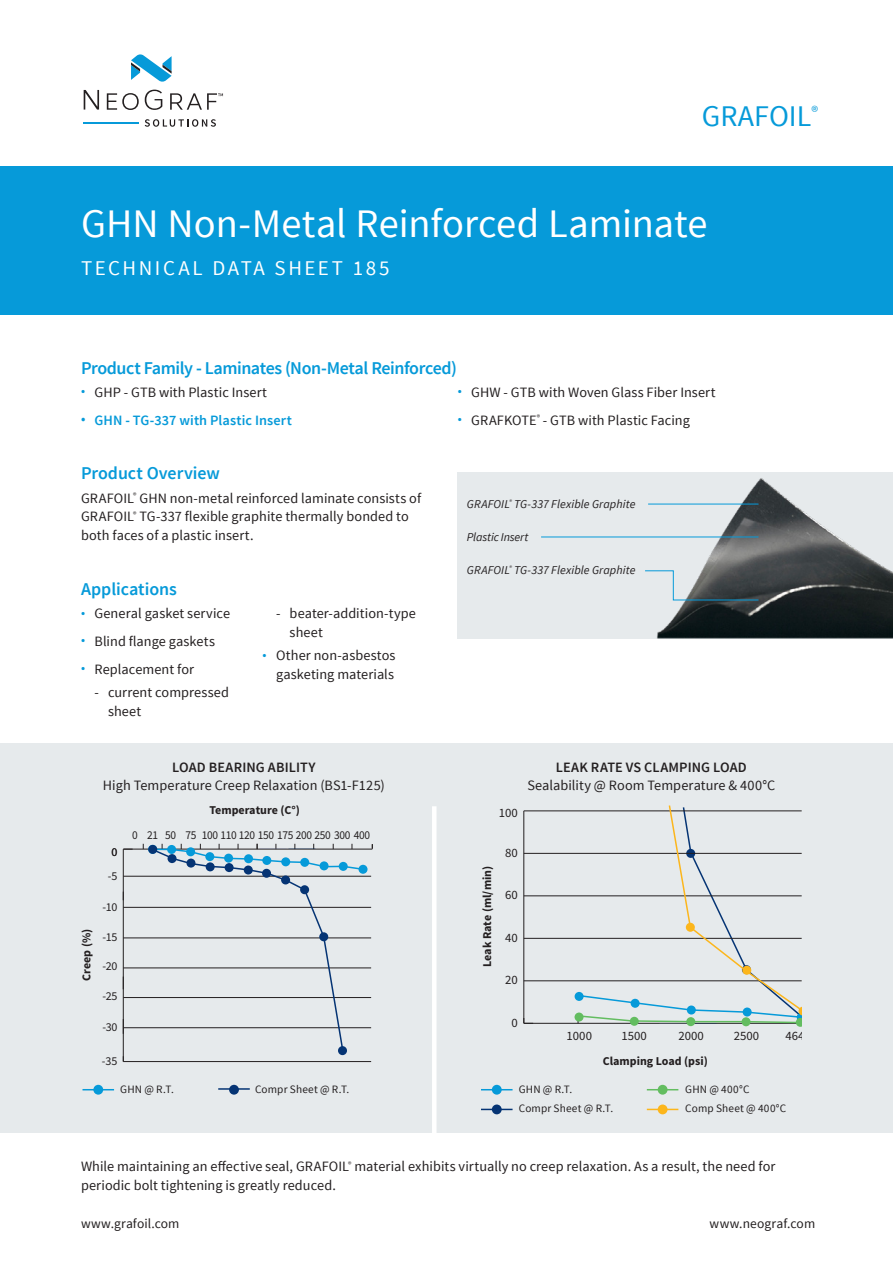
<style>
.page{position:relative;width:893px;height:1263px;background:#fff}
.page>*{position:absolute;margin:0;border:0;box-sizing:border-box;transform-origin:0 0}
.t1{font:40.5px "Source Sans Pro";color:#fff}
.t2{font:30px "Source Sans Pro";color:#069ad9}
.Subtitle{font:21px "Source Sans Pro";letter-spacing:.12em;color:#fff}
.Headline{font:600 18px "Source Sans Pro";letter-spacing:-.02em;color:#069ad9}
.Body_Copy{font:14.25px/18.8px "Source Sans Pro";letter-spacing:.005em;color:#231f20}
.Bullet{font:14.25px/18.8px "Source Sans Pro";letter-spacing:.005em;color:#231f20}
.Chart_Catagories_X-A{font:14.25px "Source Sans Pro";letter-spacing:.005em;color:#231f20}
.Chart_Catagories_X-A-2{font:600 14.25px "Source Sans Pro";letter-spacing:.005em;color:#231f20}
.Bullet-2{font:600 14.25px "Source Sans Pro";letter-spacing:.005em;color:#069ad9}
.Body_Copy-2{font:13.5px "Source Sans Pro";letter-spacing:.01em;color:#231f20}
.t3{font:12.75px "Source Sans Pro";color:#231f20}
.t4{font:700 12px "Source Sans Pro";color:#231f20}
.t5{font:12px "Source Sans Pro";letter-spacing:-.03em;color:#231f20;scale:.95 1}
.t6{font:italic 12px "Source Sans Pro";letter-spacing:.01em;color:#231f20}
.t7{font:12px/24px "Source Sans Pro";letter-spacing:-.03em;color:#231f20;text-align:center}
.t8{font:italic 12px "Source Sans Pro";letter-spacing:-.01em;color:#231f20}
.Notes{font:11.25px "Source Sans Pro";letter-spacing:.015em;color:#231f20}
.s1{font-size:13.5px;color:#069ad9}
.s2{font-size:13.5px}
</style>
<div class="page">
<div style="left:0;top:166px;width:893px;height:149px;background:#069ad9"></div>
<hr style="left:84px;top:122px;width:55px;height:2px;background:#069ad9">
<svg style="left:84px;top:90px;width:15px;height:20px"></svg>
<svg style="left:107px;top:93px;width:32px;height:17px"></svg>
<svg style="left:145px;top:90px;width:17px;height:20px"></svg>
<svg style="left:145px;top:119px;width:71px;height:8px"></svg>
<svg style="left:131px;top:54px;width:41px;height:28px"></svg>
<svg style="left:170px;top:93px;width:53px;height:17px"></svg>
<div style="left:458px;top:472px;width:435px;height:167px;background:#e6eaec"></div>
<img style="left:644px;top:478px;width:249px;height:161px">
<hr style="left:648px;top:504px;width:110px;height:1px;background:#069ad9">
<svg style="left:644px;top:570px;width:115px;height:31px"></svg>
<hr style="left:541px;top:537px;width:217px;height:1px;background:#069ad9">
<div style="left:0;top:743px;width:893px;height:389px;background:#e6eaec"></div>
<hr style="left:124px;top:849px;width:248px;height:1px;background:#231f20">
<hr style="left:123px;top:849px;width:1px;height:212px;background:#231f20">
<hr style="left:123px;top:1061px;width:248px;height:1px;background:#231f20">
<hr style="left:123px;top:1027px;width:248px;height:1px;background:#231f20">
<hr style="left:123px;top:997px;width:248px;height:1px;background:#231f20">
<hr style="left:123px;top:967px;width:248px;height:1px;background:#231f20">
<hr style="left:123px;top:937px;width:248px;height:1px;background:#231f20">
<hr style="left:123px;top:907px;width:248px;height:1px;background:#231f20">
<hr style="left:123px;top:876px;width:248px;height:1px;background:#231f20">
<div style="left:358px;top:865px;width:9px;height:9px;background:#069ad9;border-radius:50%"></div>
<div style="left:148px;top:845px;width:9px;height:9px;background:#053474;border-radius:50%"></div>
<svg style="left:338px;top:1046px;width:9px;height:9px"></svg>
<svg style="left:151px;top:844px;width:214px;height:209px"></svg>
<hr style="left:524px;top:1023px;width:278px;height:1px;background:#231f20">
<hr style="left:523px;top:811px;width:1px;height:212px;background:#231f20">
<svg style="left:523px;top:1018px;width:10px;height:6px"></svg>
<hr style="left:524px;top:980px;width:278px;height:1px;background:#231f20">
<hr style="left:524px;top:938px;width:278px;height:1px;background:#231f20">
<hr style="left:524px;top:895px;width:278px;height:1px;background:#231f20">
<hr style="left:524px;top:853px;width:278px;height:1px;background:#231f20">
<hr style="left:524px;top:810px;width:278px;height:1px;background:#231f20">
<div style="left:575px;top:992px;width:9px;height:9px;background:#069ad9;border-radius:50%"></div>
<svg style="left:574px;top:1012px;width:9px;height:9px"></svg>
<svg style="left:577px;top:805px;width:225px;height:222px"></svg>
<hr style="left:82px;top:1089px;width:32px;height:1px;background:#069ad9">
<div style="left:93px;top:1085px;width:10px;height:10px;background:#069ad9;border-radius:50%"></div>
<hr style="left:481px;top:1089px;width:32px;height:1px;background:#069ad9">
<div style="left:492px;top:1085px;width:10px;height:10px;background:#069ad9;border-radius:50%"></div>
<hr style="left:647px;top:1089px;width:31px;height:1px;background:#63bd60">
<div style="left:658px;top:1085px;width:9px;height:10px;background:#63bd60;border-radius:50%"></div>
<hr style="left:218px;top:1088px;width:32px;height:2px;background:#053474">
<div style="left:229px;top:1085px;width:10px;height:10px;background:#053474;border-radius:50%"></div>
<hr style="left:481px;top:1109px;width:32px;height:1px;background:#053474">
<div style="left:492px;top:1104px;width:10px;height:10px;background:#053474;border-radius:50%"></div>
<hr style="left:647px;top:1109px;width:31px;height:1px;background:#fcb61c">
<div style="left:658px;top:1104px;width:9px;height:10px;background:#fcb61c;border-radius:50%"></div>
<hr style="left:432px;top:806px;width:4px;height:389px;background:#fff">
<p class="t2" style="left:702px;top:97px;width:118px">GRAFOIL<sup>®</sup></p>
<p class="t1" style="left:81px;top:199px;width:628px">GHN Non-Metal Reinforced Laminate</p>
<p class="Subtitle" style="left:81px;top:255px;width:310px">TECHNICAL DATA SHEET 185</p>
<p class="Headline" style="left:81px;top:356px;width:377px">Product Family - Laminates (Non-Metal Reinforced)</p>
<p class="Bullet" style="left:81px;top:383px;width:188px"><span class="s1">•</span> GHP - GTB with Plastic Insert</p>
<p class="Bullet-2" style="left:81px;top:411px;width:212px"><span class="s2">•</span> GHN - TG-337 with Plastic Insert</p>
<p class="Bullet" style="left:458px;top:383px;width:259px"><span class="s1">•</span> GHW - GTB with Woven Glass Fiber Insert</p>
<p class="Bullet" style="left:458px;top:411px;width:234px"><span class="s1">•</span> GRAFKOTE<sup>®</sup> - GTB with Plastic Facing</p>
<p class="t4" style="left:610px;top:384px;width:92px">Temperature (C°)</p>
<p class="t5" style="left:533px;top:409px;width:252px">0 21 50 75 100 110 120 150 175 200 250 300 400</p>
<p class="Headline" style="left:81px;top:462px;width:140px">Product Overview</p>
<p class="Body_Copy" style="left:81px;top:489px;width:342px">GRAFOIL<sup>®</sup> GHN non-metal reinforced laminate consists of<br>GRAFOIL<sup>®</sup> TG-337 flexible graphite thermally bonded to both faces of a plastic insert.</p>
<p class="Headline" style="left:81px;top:577px;width:97px">Applications</p>
<p class="Bullet" style="left:81px;top:604px;width:151px"><span class="s1">•</span> General gasket service</p>
<p class="Bullet" style="left:81px;top:632px;width:136px"><span class="s1">•</span> Blind flange gaskets</p>
<p class="Bullet" style="left:81px;top:660px;width:115px"><span class="s1">•</span> Replacement for</p>
<p class="Bullet" style="left:108px;top:683px;width:123px;text-indent:-14px">- current compressed sheet</p>
<p class="Bullet" style="left:290px;top:604px;width:128px;text-indent:-14px">- beater-addition-type sheet</p>
<p class="Bullet" style="left:263px;top:646px;width:134px;text-align:right"><span class="s1">•</span> Other non-asbestos gasketing materials</p>
<p class="Chart_Catagories_X-A-2" style="left:172px;top:759px;width:145px">LOAD BEARING ABILITY</p>
<p class="Chart_Catagories_X-A" style="left:103px;top:776px;width:283px">High Temperature Creep Relaxation (BS1-F125)</p>
<p class="t4" style="left:209px;top:802px;width:92px">Temperature (C°)</p>
<p class="t4" style="left:79px;top:980px;width:53px;rotate:-90deg">Creep (%)</p>
<p class="t7" style="left:108px;top:840px;width:11px">0 -5</p>
<p class="t7" style="left:103px;top:895px;width:16px">-10</p>
<p class="t7" style="left:103px;top:926px;width:16px">-15</p>
<p class="t7" style="left:103px;top:955px;width:16px">-20</p>
<p class="t7" style="left:103px;top:985px;width:16px">-25</p>
<p class="t7" style="left:103px;top:1015px;width:16px">-30</p>
<p class="t7" style="left:102px;top:1049px;width:17px">-35</p>
<p class="t5" style="left:132px;top:827px;width:252px">0 21 50 75 100 110 120 150 175 200 250 300 400</p>
<p class="t6" style="left:467px;top:497px;width:170px">GRAFOIL<sup>®</sup> TG-337 Flexible Graphite</p>
<p class="t8" style="left:467px;top:530px;width:63px">Plastic Insert</p>
<p class="t6" style="left:467px;top:563px;width:170px">GRAFOIL<sup>®</sup> TG-337 Flexible Graphite</p>
<p class="t3" style="left:499px;top:805px;width:21px">100</p>
<p class="Chart_Catagories_X-A-2" style="left:556px;top:759px;width:192px">LEAK RATE VS CLAMPING LOAD</p>
<p class="Chart_Catagories_X-A" style="left:527px;top:776px;width:250px">Sealability @ Room Temperature &amp; 400°C</p>
<p class="t4" style="left:479px;top:967px;width:102px;rotate:-90deg">Leak Rate (ml/min)</p>
<p class="t3" style="left:505px;top:845px;width:14px">80</p>
<p class="t3" style="left:505px;top:887px;width:14px">60</p>
<p class="t3" style="left:505px;top:930px;width:14px">40</p>
<p class="t3" style="left:505px;top:972px;width:14px">20</p>
<p class="t3" style="left:512px;top:1015px;width:8px">0</p>
<p class="t3" style="left:567px;top:1027px;width:27px">1000</p>
<p class="t3" style="left:622px;top:1027px;width:27px">1500</p>
<p class="t3" style="left:679px;top:1027px;width:27px">2000</p>
<p class="t3" style="left:734px;top:1027px;width:27px">2500</p>
<p class="t3" style="left:785px;top:1027px;width:27px">4642</p>
<p class="t4" style="left:603px;top:1053px;width:107px">Clamping Load (psi)</p>
<p class="Notes" style="left:120px;top:1082px;width:55px">GHN @ R.T.</p>
<p class="Notes" style="left:255px;top:1082px;width:96px">Compr Sheet @ R.T.</p>
<p class="Notes" style="left:519px;top:1082px;width:55px">GHN @ R.T.</p>
<p class="Notes" style="left:519px;top:1101px;width:96px">Compr Sheet @ R.T.</p>
<p class="Notes" style="left:685px;top:1082px;width:66px">GHN @ 400°C</p>
<p class="Notes" style="left:685px;top:1101px;width:103px">Comp Sheet @ 400°C</p>
<p class="Body_Copy" style="left:81px;top:1157px;width:696px">While maintaining an effective seal, GRAFOIL<sup>®</sup> material exhibits virtually no creep relaxation. As a result, the need for periodic bolt tightening is greatly reduced.</p>
<p class="Body_Copy-2" style="left:81px;top:1215px;width:100px">www.grafoil.com</p>
<p class="Body_Copy-2" style="left:710px;top:1215px;width:107px">www.neograf.com</p>
<p class="t3" style="left:98px;top:1224px;width:21px">100</p>
</div>
